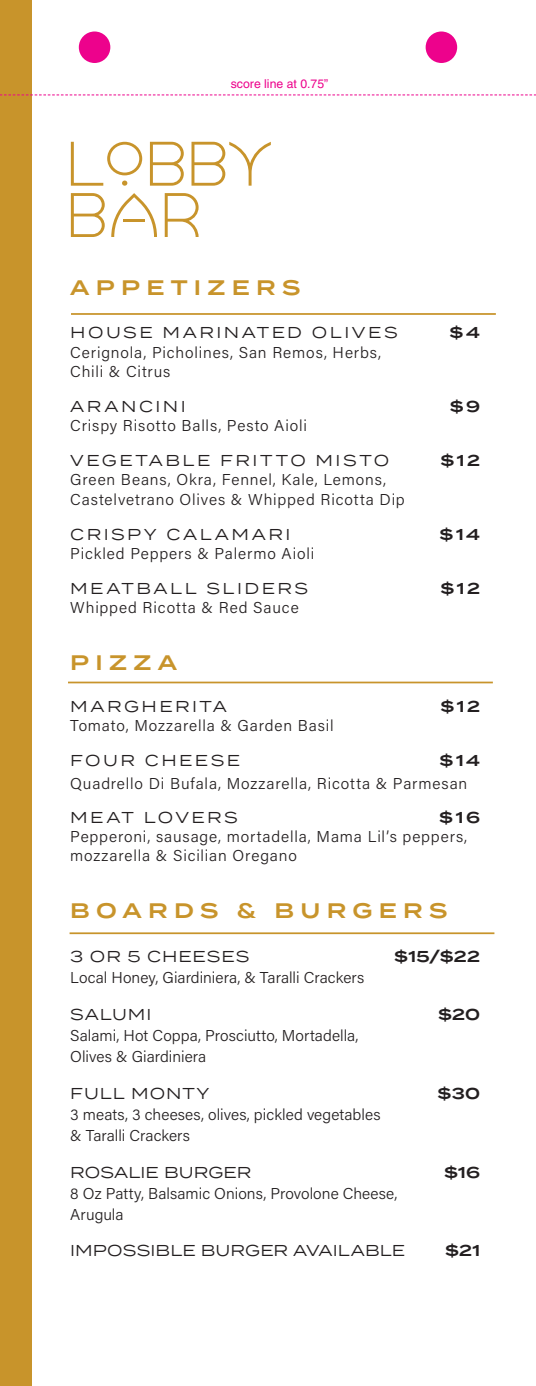
<style>
.page{position:relative;width:536px;height:1386px;background:#fff}
.page>*{position:absolute;margin:0;border:0;box-sizing:border-box;transform-origin:0 0}
.t1{font:600 21px "Termina";letter-spacing:.3em;color:#c8942b}
.t2{font:300 15.75px/19.2px "Acumin Pro";letter-spacing:.05em;color:#231f20}
.t3{font:300 15.75px/21px "Acumin Pro";letter-spacing:.005em;color:#231f20}
.t4{font:15.75px "Termina";letter-spacing:.15em;color:#231f20}
.t5{font:600 15.75px "Termina";letter-spacing:.015em;color:#231f20}
.t6{font:15.75px "Termina";letter-spacing:.01em;color:#231f20}
.t7{font:15.75px "Termina";letter-spacing:.06em;color:#231f20}
.t8{font:15.75px "Termina";letter-spacing:.005em;color:#231f20}
.t9{font:12.25px "Helvetica";color:#ed028c}
.s1{font-family:"Termina";font-weight:600}
</style>
<div class="page">
<svg style="left:71px;top:193px;width:34px;height:44px"></svg>
<svg style="left:165px;top:193px;width:33px;height:44px"></svg>
<svg style="left:111px;top:193px;width:46px;height:44px"></svg>
<hr style="left:123px;top:219px;width:22px;height:3px;background:#c8942b">
<svg style="left:150px;top:142px;width:34px;height:44px"></svg>
<svg style="left:191px;top:142px;width:80px;height:44px"></svg>
<svg style="left:71px;top:142px;width:71px;height:44px"></svg>
<hr style="left:71px;top:313px;width:424px;height:2px;background:#c8942b">
<hr style="left:70px;top:932px;width:424px;height:2px;background:#c8942b">
<div style="left:0;top:0;width:32px;height:1386px;background:#c8942b"></div>
<hr style="left:68px;top:682px;width:424px;height:1px;background:#c8942b">
<div style="left:425px;top:32px;width:32px;height:31px;background:#ed028c;border-radius:50%"></div>
<div style="left:79px;top:32px;width:31px;height:31px;background:#ed028c;border-radius:50%"></div>
<svg style="left:0;top:94px;width:536px;height:1px"></svg>
<p class="t9" style="left:231px;top:77px;width:99px">score line at 0.75”</p>
<p class="t1" style="left:70px;top:273px;width:232px">APPETIZERS</p>
<p class="t4" style="left:70px;top:321px;width:329px">HOUSE MARINATED OLIVES</p>
<p class="t5" style="left:449px;top:321px;width:32px">$4</p>
<p class="t2" style="left:70px;top:342px;width:312px">Cerignola, Picholines, San Remos, Herbs,<br>Chili &amp; Citrus</p>
<p class="t4" style="left:70px;top:395px;width:117px">ARANCINI</p>
<p class="t5" style="left:449px;top:395px;width:32px">$9</p>
<p class="t2" style="left:70px;top:415px;width:238px">Crispy Risotto Balls, Pesto Aioli</p>
<p class="t4" style="left:70px;top:449px;width:320px">VEGETABLE FRITTO MISTO</p>
<p class="t5" style="left:440px;top:449px;width:41px">$12</p>
<p class="t2" style="left:70px;top:470px;width:336px">Green Beans, Okra, Fennel, Kale, Lemons,<br>Castelvetrano Olives &amp; Whipped Ricotta Dip</p>
<p class="t4" style="left:70px;top:522px;width:222px">CRISPY CALAMARI</p>
<p class="t5" style="left:439px;top:522px;width:42px">$14</p>
<p class="t2" style="left:70px;top:543px;width:245px">Pickled Peppers &amp; Palermo Aioli</p>
<p class="t4" style="left:70px;top:577px;width:239px">MEATBALL SLIDERS</p>
<p class="t5" style="left:440px;top:577px;width:41px">$12</p>
<p class="t2" style="left:70px;top:597px;width:230px">Whipped Ricotta &amp; Red Sauce</p>
<p class="t1" style="left:70px;top:647px;width:108px">PIZZA</p>
<p class="t4" style="left:70px;top:695px;width:158px">MARGHERITA</p>
<p class="t5" style="left:440px;top:695px;width:41px">$12</p>
<p class="t2" style="left:70px;top:715px;width:265px">Tomato, Mozzarella &amp; Garden Basil</p>
<p class="t4" style="left:70px;top:749px;width:171px">FOUR CHEESE</p>
<p class="t2" style="left:70px;top:748px;width:411px;line-height:22.8px;text-indent:369px"><span class="s1">$14<br></span>Quadrello Di Bufala, Mozzarella, Ricotta &amp; Parmesan</p>
<p class="t4" style="left:70px;top:806px;width:169px">MEAT LOVERS</p>
<p class="t2" style="left:70px;top:808px;width:411px;text-indent:369px"><span class="s1">$16<br></span>Pepperoni, sausage, mortadella, Mama Lil’s peppers, mozzarella &amp; Sicilian Oregano</p>
<p class="t1" style="left:70px;top:895px;width:378px">BOARDS &amp; BURGERS</p>
<p class="t7" style="left:70px;top:945px;width:180px">3 OR 5 CHEESES</p>
<p class="t5" style="left:394px;top:945px;width:87px">$15/$22</p>
<p class="t3" style="left:70px;top:967px;width:295px">Local Honey, Giardiniera, &amp; Taralli Crackers</p>
<p class="t4" style="left:70px;top:1003px;width:83px">SALUMI</p>
<p class="t5" style="left:438px;top:1003px;width:44px">$20</p>
<p class="t3" style="left:70px;top:1025px;width:290px">Salami, Hot Coppa, Prosciutto, Mortadella,<br>Olives &amp; Giardiniera</p>
<p class="t7" style="left:70px;top:1082px;width:141px">FULL MONTY</p>
<p class="t5" style="left:437px;top:1082px;width:44px">$30</p>
<p class="t3" style="left:70px;top:1103px;width:312px">3 meats, 3 cheeses, olives, pickled vegetables &amp; Taralli Crackers</p>
<p class="t8" style="left:70px;top:1161px;width:183px">ROSALIE BURGER</p>
<p class="t5" style="left:444px;top:1160px;width:38px">$16</p>
<p class="t3" style="left:70px;top:1182px;width:328px">8 Oz Patty, Balsamic Onions, Provolone Cheese,<br>Arugula</p>
<p class="t6" style="left:70px;top:1239px;width:336px">IMPOSSIBLE BURGER AVAILABLE</p>
<p class="t5" style="left:445px;top:1239px;width:37px">$21</p>
</div>
